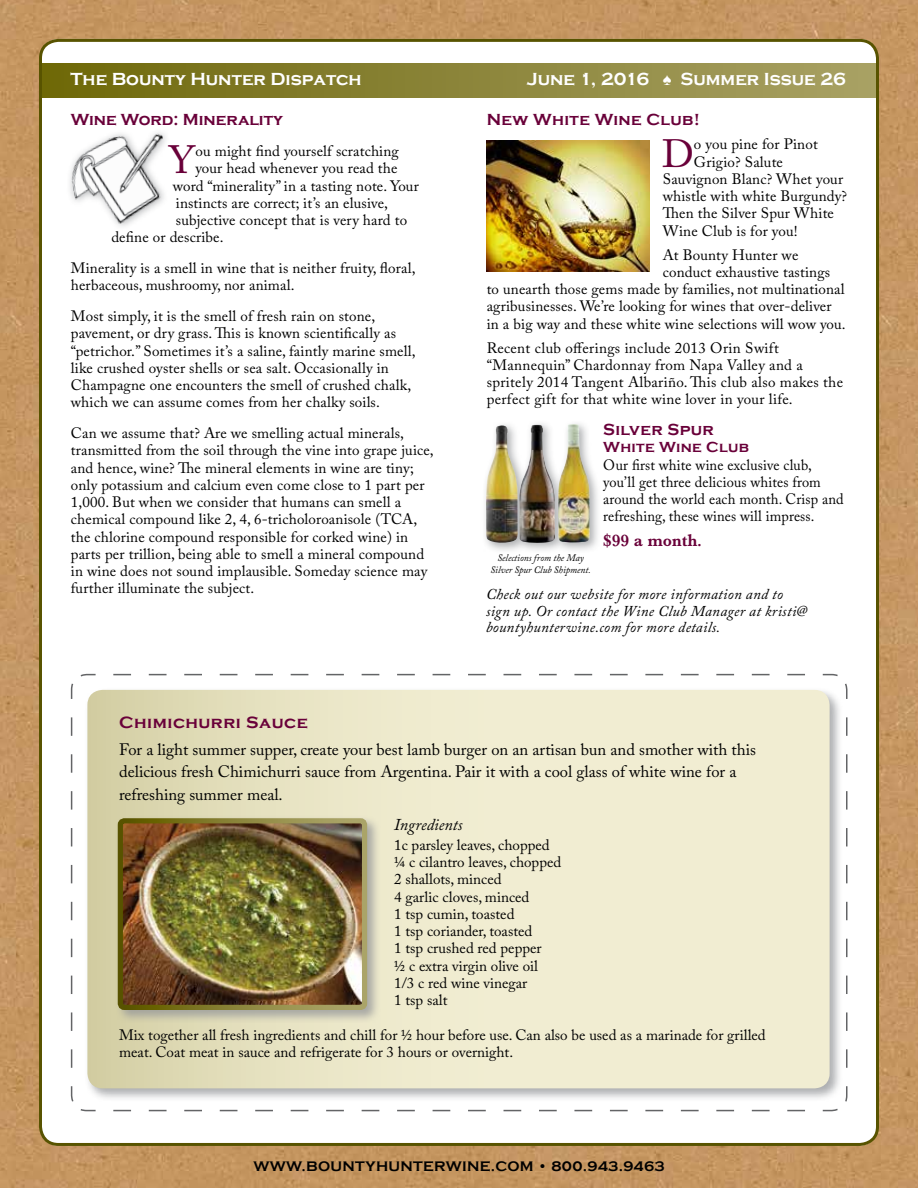
<style>
.page{position:relative;width:918px;height:1188px;background:#fff}
.page>*{position:absolute;margin:0;border:0;box-sizing:border-box;transform-origin:0 0}
.t1{font:39.3px "Adobe Caslon Pro";color:#690039}
.t2{font:700 18px "Copperplate Gothic";color:#fff}
.t3{font:700 16.8px "Copperplate Gothic";letter-spacing:.03em;color:#690039}
.t4{font:16.5px/22.5px "Adobe Caslon Pro";color:#000}
.t5{font:700 16.5px "Copperplate Gothic";letter-spacing:.02em;color:#690039}
.t6{font:700 16.5px "Copperplate Gothic";color:#690039}
.t7{font:italic 16.5px "Adobe Caslon Pro";color:#000}
.t8{font:500 16.5px "Baskerville";letter-spacing:.02em;color:#690039}
.t9{font:15px/17.2px "Adobe Caslon Pro";letter-spacing:.01em;color:#000}
.t10{font:15px/17.2px "Adobe Caslon Pro";letter-spacing:.01em;color:#000;scale:.96 1}
.t11{font:italic 15px/16.5px "Adobe Caslon Pro";letter-spacing:.02em;color:#000}
.t12{font:700 15px "Copperplate Gothic";letter-spacing:.02em;color:#690039}
.t13{font:700 14.25px "Copperplate Gothic";letter-spacing:.02em;color:#000}
.t14{font:italic 10.05px/12.3px "Adobe Caslon Pro";color:#000;text-align:center;scale:.96 1}
.s1{font-family:"Times New Roman";font-weight:400;font-size:16.5px}
</style>
<div class="page">
<img style="left:0;top:0;width:918px;height:1188px">
<div style="left:41px;top:39px;width:836px;height:1107px;background:#fff;border-radius:18px"></div>
<div style="left:41px;top:63px;width:835px;height:34px;background:linear-gradient(to right,#6e680a,#a8a166)"></div>
<svg style="left:70px;top:673px;width:778px;height:439px;background:#ece8d0"></svg>
<img style="left:70px;top:132px;width:96px;height:95px">
<div style="left:115px;top:815px;width:266px;height:208px;background:#939598;opacity:.75"></div>
<img style="left:124px;top:824px;width:237px;height:180px">
<div style="left:118px;top:818px;width:249px;height:192px;border:5px solid #fff;border-radius:4px"></div>
<img style="left:486px;top:141px;width:163px;height:130px">
<div style="left:514px;top:420px;width:52px;height:134px;background:#939598;opacity:.75"></div>
<img style="left:529px;top:425px;width:24px;height:118px">
<div style="left:481px;top:421px;width:48px;height:133px;background:#939598;opacity:.75"></div>
<div style="left:553px;top:420px;width:48px;height:134px;background:#939598;opacity:.75"></div>
<img style="left:558px;top:424px;width:32px;height:119px">
<p class="t2" style="left:70px;top:69px;width:293px">The Bounty Hunter Dispatch</p>
<p class="t2" style="left:527px;top:69px;width:321px">June 1, 2016 <span class="s1">♠</span> Summer Issue 26</p>
<p class="t6" style="left:71px;top:111px;width:214px">Wine Word: Minerality</p>
<h1 class="t1" style="left:169px;top:137px;width:28px">Y</h1>
<p class="t9" style="left:195px;top:142px;width:205px">ou might find yourself scratching</p>
<p class="t9" style="left:195px;top:159px;width:204px">your head whenever you read the</p>
<p class="t9" style="left:173px;top:177px;width:247px">word “minerality” in a tasting note. Your</p>
<p class="t9" style="left:176px;top:194px;width:214px">instincts are correct; it’s an elusive,</p>
<p class="t9" style="left:176px;top:211px;width:233px">subjective concept that is very hard to</p>
<p class="t9" style="left:111px;top:228px;width:114px">define or describe.</p>
<p class="t9" style="left:71px;top:259px;width:346px">Minerality is a smell in wine that is neither fruity, floral, herbaceous, mushroomy, nor animal.</p>
<p class="t9" style="left:71px;top:307px;width:346px">Most simply, it is the smell of fresh rain on stone, pavement, or dry grass. This is known scientifically as “petrichor.” Sometimes it’s a saline, faintly marine smell, like crushed oyster shells or sea salt. Occasionally in Champagne one encounters the smell of crushed chalk, which we can assume comes from her chalky soils.</p>
<p class="t9" style="left:71px;top:424px;width:364px">Can we assume that? Are we smelling actual minerals, transmitted from the soil through the vine into grape juice, and hence, wine? The mineral elements in wine are tiny; only potassium and calcium even come close to 1 part per 1,000. But when we consider that humans can smell a chemical compound like 2, 4, 6-tricholoroanisole (TCA, the chlorine compound responsible for corked wine) in parts per trillion, being able to smell a mineral compound in wine does not sound implausible. Someday science may further illuminate the subject.</p>
<p class="t3" style="left:119px;top:713px;width:190px">Chimichurri Sauce</p>
<p class="t5" style="left:487px;top:111px;width:215px">New White Wine Club!</p>
<h1 class="t1" style="left:662px;top:130px;width:33px">D</h1>
<p class="t9" style="left:694px;top:136px;width:125px">o you pine for Pinot</p>
<p class="t9" style="left:694px;top:153px;width:91px">Grigio? Salute</p>
<p class="t9" style="left:663px;top:170px;width:182px">Sauvignon Blanc? Whet your</p>
<p class="t9" style="left:663px;top:187px;width:186px">whistle with white Burgundy?</p>
<p class="t9" style="left:663px;top:205px;width:173px">Then the Silver Spur White</p>
<p class="t9" style="left:663px;top:222px;width:136px">Wine Club is for you!</p>
<p class="t9" style="left:663px;top:246px;width:137px">At Bounty Hunter we</p>
<p class="t9" style="left:663px;top:263px;width:169px">conduct exhaustive tastings</p>
<p class="t9" style="left:487px;top:280px;width:359px">to unearth those gems made by families, not multinational</p>
<p class="t9" style="left:487px;top:298px;width:346px">agribusinesses. We’re looking for wines that over-deliver</p>
<p class="t9" style="left:487px;top:315px;width:361px">in a big way and these white wine selections will wow you.</p>
<p class="t9" style="left:487px;top:339px;width:358px">Recent club offerings include 2013 Orin Swift “Mannequin” Chardonnay from Napa Valley and a spritely 2014 Tangent Albariño. This club also makes the perfect gift for that white wine lover in your life.</p>
<p class="t5" style="left:603px;top:421px;width:112px">Silver Spur</p>
<p class="t12" style="left:603px;top:439px;width:147px">White Wine Club</p>
<p class="t10" style="left:603px;top:456px;width:252px">Our first white wine exclusive club, you’ll get three delicious whites from around the world each month. Crisp and refreshing, these wines will impress.</p>
<p class="t8" style="left:603px;top:531px;width:100px">$99 a month.</p>
<p class="t14" style="left:490px;top:551px;width:106px">Selections from the May<br>Silver Spur Club Shipment.</p>
<p class="t11" style="left:486px;top:586px;width:323px">Check out our website for more information and to sign up. Or contact the Wine Club Manager at kristi@ bountyhunterwine.com for more details.</p>
<p class="t4" style="left:119px;top:738px;width:638px">For a light summer supper, create your best lamb burger on an artisan bun and smother with this delicious fresh Chimichurri sauce from Argentina. Pair it with a cool glass of white wine for a refreshing summer meal.</p>
<p class="t7" style="left:394px;top:815px;width:70px">Ingredients</p>
<p class="t9" style="left:394px;top:836px;width:169px">1c parsley leaves, chopped ¼ c cilantro leaves, chopped<br>2 shallots, minced<br>4 garlic cloves, minced<br>1 tsp cumin, toasted<br>1 tsp coriander, toasted<br>1 tsp crushed red pepper<br>½ c extra virgin olive oil<br>1/3 c red wine vinegar<br>1 tsp salt</p>
<p class="t9" style="left:119px;top:1026px;width:648px">Mix together all fresh ingredients and chill for ½ hour before use. Can also be used as a marinade for grilled meat. Coat meat in sauce and refrigerate for 3 hours or overnight.</p>
<p class="t13" style="left:253px;top:1159px;width:413px">WWW.BOUNTYHUNTERWINE.COM • 800.943.9463</p>
</div>
